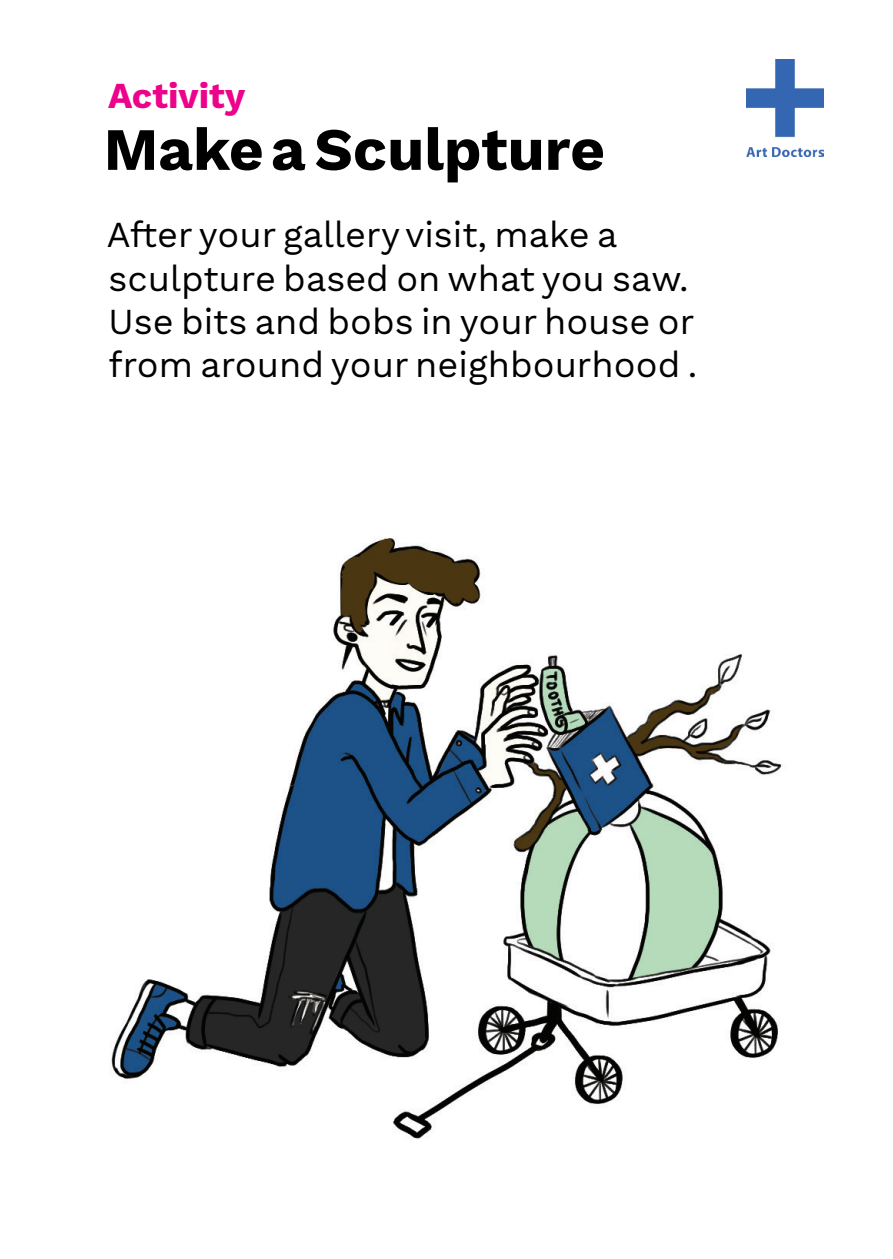
<style>
.page{position:relative;width:893px;height:1259px;background:#fff}
.page>*{position:absolute;margin:0;border:0;box-sizing:border-box;transform-origin:0 0}
.t1{font:700 60px "Work Sans";color:#000}
.t2{font:36px/43.2px "Work Sans";color:#000}
.t3{font:700 36px "Work Sans";color:#ed028c}
</style>
<div class="page">
<img style="left:746px;top:59px;width:78px;height:98px">
<img style="left:111px;top:538px;width:671px;height:601px">
<p class="t3" style="left:108px;top:75px;width:139px">Activity</p>
<h1 class="t1" style="left:104px;top:115px;width:503px">Make a Sculpture</h1>
<p class="t2" style="left:107px;top:215px;width:592px">After your gallery visit, make a sculpture based on what you saw.<br>Use bits and bobs in your house or from around your neighbourhood .</p>
</div>
